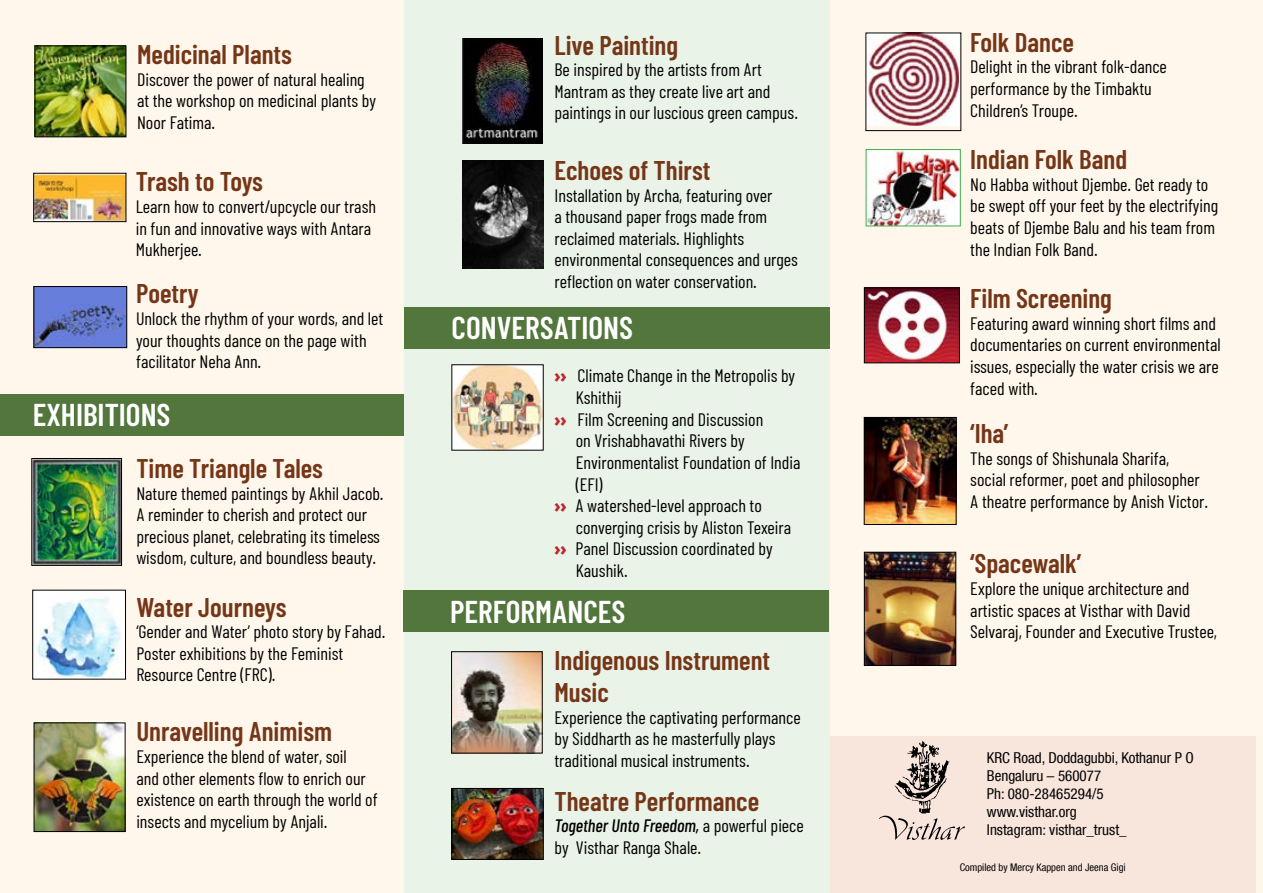
<style>
.page{position:relative;width:1263px;height:893px;background:#fff}
.page>*{position:absolute;margin:0;border:0;box-sizing:border-box;transform-origin:0 0}
.t1{font:600 31.5px "Barlow Condensed";color:#fff}
.t2{font:600 27px/32.4px "Barlow Condensed";color:#753618}
.t3{font:18px/21.6px "Barlow Condensed";color:#000}
.t4{font:condensed 15px/18px "Helvetica Neue LT Com";color:#000}
.t5{font:condensed 10.5px "Helvetica Neue LT Com";color:#000}
.s1{font-family:"Chunk Five Ex";color:#ba2933}
.s2{font-weight:500;font-style:italic}
</style>
<div class="page">
<div style="left:0;top:0;width:421px;height:893px;background:#fff7ec"></div>
<img style="left:37px;top:48px;width:87px;height:87px">
<div style="left:35px;top:46px;width:91px;height:91px;border:1px solid #000"></div>
<img style="left:35px;top:175px;width:89px;height:45px">
<div style="left:33px;top:173px;width:93px;height:49px;border:1px solid #000"></div>
<img style="left:36px;top:288px;width:89px;height:58px">
<div style="left:34px;top:286px;width:93px;height:62px;border:1px solid #000"></div>
<div style="left:0;top:394px;width:405px;height:42px;background:#52763c"></div>
<img style="left:34px;top:460px;width:86px;height:104px">
<div style="left:32px;top:458px;width:90px;height:108px;border:1px solid #000"></div>
<img style="left:35px;top:592px;width:89px;height:85px">
<img style="left:36px;top:725px;width:87px;height:105px">
<div style="left:827px;top:0;width:436px;height:893px;background:#fff7ec"></div>
<div style="left:405px;top:0;width:425px;height:893px;background:#eaf3e7"></div>
<div style="left:830px;top:736px;width:425px;height:157px;background:#f8e5dc"></div>
<svg style="left:879px;top:741px;width:86px;height:99px"></svg>
<img style="left:454px;top:790px;width:87px;height:68px">
<div style="left:452px;top:788px;width:91px;height:72px;border:1px solid #000"></div>
<img style="left:866px;top:419px;width:88px;height:104px">
<div style="left:864px;top:417px;width:92px;height:108px;border:1px solid #000"></div>
<img style="left:866px;top:554px;width:88px;height:110px">
<div style="left:864px;top:552px;width:92px;height:114px;border:1px solid #000"></div>
<img style="left:453px;top:653px;width:87px;height:98px">
<div style="left:451px;top:651px;width:91px;height:102px;border:1px solid #000"></div>
<div style="left:403px;top:590px;width:426px;height:42px;background:#52763c"></div>
<img style="left:868px;top:151px;width:90px;height:73px">
<div style="left:866px;top:149px;width:94px;height:77px;border:1px solid #41ad49"></div>
<img style="left:868px;top:35px;width:91px;height:91px">
<img style="left:866px;top:290px;width:92px;height:71px">
<div style="left:864px;top:288px;width:96px;height:75px;border:1px solid #000"></div>
<div style="left:405px;top:307px;width:425px;height:41px;background:#52763c"></div>
<img style="left:463px;top:39px;width:79px;height:105px">
<img style="left:454px;top:367px;width:87px;height:81px">
<img style="left:463px;top:161px;width:80px;height:107px">
<h2 class="t2" style="left:970px;top:25px;width:105px">Folk Dance</h2>
<p class="t3" style="left:970px;top:56px;width:198px">Delight in the vibrant folk-dance performance by the Timbaktu<br>Children’s Troupe.</p>
<h2 class="t2" style="left:554px;top:28px;width:125px">Live Painting</h2>
<p class="t3" style="left:554px;top:58px;width:245px">Be inspired by the artists from Art<br>Mantram as they create live art and paintings in our luscious green campus.</p>
<h2 class="t2" style="left:554px;top:153px;width:157px">Echoes of Thirst</h2>
<p class="t3" style="left:554px;top:184px;width:245px">Installation by Archa, featuring over<br>a thousand paper frogs made from reclaimed materials. Highlights environmental consequences and urges reflection on water conservation.</p>
<h1 class="t1" style="left:452px;top:308px;width:183px">CONVERSATIONS</h1>
<p class="t3" style="left:554px;top:365px;width:242px"><span class="s1">&gt;&gt;</span> Climate Change in the Metropolis by</p>
<p class="t3" style="left:576px;top:386px;width:47px">Kshithij</p>
<p class="t3" style="left:554px;top:408px;width:210px"><span class="s1">&gt;&gt;</span> Film Screening and Discussion</p>
<p class="t3" style="left:576px;top:429px;width:170px">on Vrishabhavathi Rivers by</p>
<p class="t3" style="left:576px;top:451px;width:226px">Environmentalist Foundation of India</p>
<p class="t3" style="left:576px;top:473px;width:28px">(EFI)</p>
<p class="t3" style="left:554px;top:494px;width:209px"><span class="s1">&gt;&gt;</span> A watershed-level approach to</p>
<p class="t3" style="left:576px;top:516px;width:217px">converging crisis by Aliston Texeira</p>
<p class="t3" style="left:554px;top:537px;width:220px"><span class="s1">&gt;&gt;</span> Panel Discussion coordinated by</p>
<p class="t3" style="left:576px;top:559px;width:54px">Kaushik.</p>
<h2 class="t2" style="left:137px;top:37px;width:156px">Medicinal Plants</h2>
<p class="t3" style="left:137px;top:68px;width:240px">Discover the power of natural healing at the workshop on medicinal plants by<br>Noor Fatima.</p>
<h2 class="t2" style="left:970px;top:143px;width:158px">Indian Folk Band</h2>
<p class="t3" style="left:970px;top:173px;width:249px">No Habba without Djembe. Get ready to be swept off your feet by the electrifying beats of Djembe Balu and his team from the Indian Folk Band.</p>
<h2 class="t2" style="left:136px;top:165px;width:129px">Trash to Toys</h2>
<p class="t3" style="left:136px;top:195px;width:242px">Learn how to convert/upcycle our trash in fun and innovative ways with Antara<br>Mukherjee.</p>
<h2 class="t2" style="left:136px;top:277px;width:64px">Poetry</h2>
<p class="t3" style="left:136px;top:307px;width:249px">Unlock the rhythm of your words, and let your thoughts dance on the page with facilitator Neha Ann.</p>
<h2 class="t2" style="left:970px;top:282px;width:143px">Film Screening</h2>
<p class="t3" style="left:970px;top:312px;width:252px">Featuring award winning short films and documentaries on current environmental issues, especially the water crisis we are faced with.</p>
<h1 class="t1" style="left:33px;top:395px;width:139px">EXHIBITIONS</h1>
<h2 class="t2" style="left:136px;top:451px;width:188px">Time Triangle Tales</h2>
<p class="t3" style="left:136px;top:482px;width:249px">Nature themed paintings by Akhil Jacob.<br>A reminder to cherish and protect our precious planet, celebrating its timeless wisdom, culture, and boundless beauty.</p>
<h2 class="t2" style="left:136px;top:590px;width:152px">Water Journeys</h2>
<p class="t3" style="left:136px;top:620px;width:251px">‘Gender and Water’ photo story by Fahad.<br>Poster exhibitions by the Feminist<br>Resource Centre (FRC).</p>
<h2 class="t2" style="left:136px;top:715px;width:197px">Unravelling Animism</h2>
<p class="t3" style="left:136px;top:745px;width:243px">Experience the blend of water, soil<br>and other elements flow to enrich our existence on earth through the world of insects and mycelium by Anjali.</p>
<p class="t4" style="left:987px;top:748px;width:208px">KRC Road, Doddagubbi, Kothanur P O<br>Bengaluru – 560077<br>Ph: 080-28465294/5 www.visthar.org<br>Instagram: visthar_trust_</p>
<h2 class="t2" style="left:970px;top:416px;width:40px">‘Iha’</h2>
<p class="t3" style="left:970px;top:447px;width:239px">The songs of Shishunala Sharifa, social reformer, poet and philosopher<br>A theatre performance by Anish Victor.</p>
<h2 class="t2" style="left:970px;top:547px;width:113px">‘Spacewalk’</h2>
<p class="t3" style="left:970px;top:577px;width:248px">Explore the unique architecture and artistic spaces at Visthar with David<br>Selvaraj, Founder and Executive Trustee,</p>
<h1 class="t1" style="left:450px;top:592px;width:177px">PERFORMANCES</h1>
<h2 class="t2" style="left:554px;top:643px;width:217px">Indigenous Instrument<br>Music</h2>
<p class="t3" style="left:554px;top:706px;width:248px">Experience the captivating performance by Siddharth as he masterfully plays traditional musical instruments.</p>
<h2 class="t2" style="left:554px;top:784px;width:206px">Theatre Performance</h2>
<p class="t3" style="left:554px;top:815px;width:251px"><span class="s2">Together Unto Freedom,</span> a powerful piece by Visthar Ranga Shale.</p>
<p class="t5" style="left:960px;top:861px;width:168px">Compiled by Mercy Kappen and Jeena Gigi</p>
</div>
